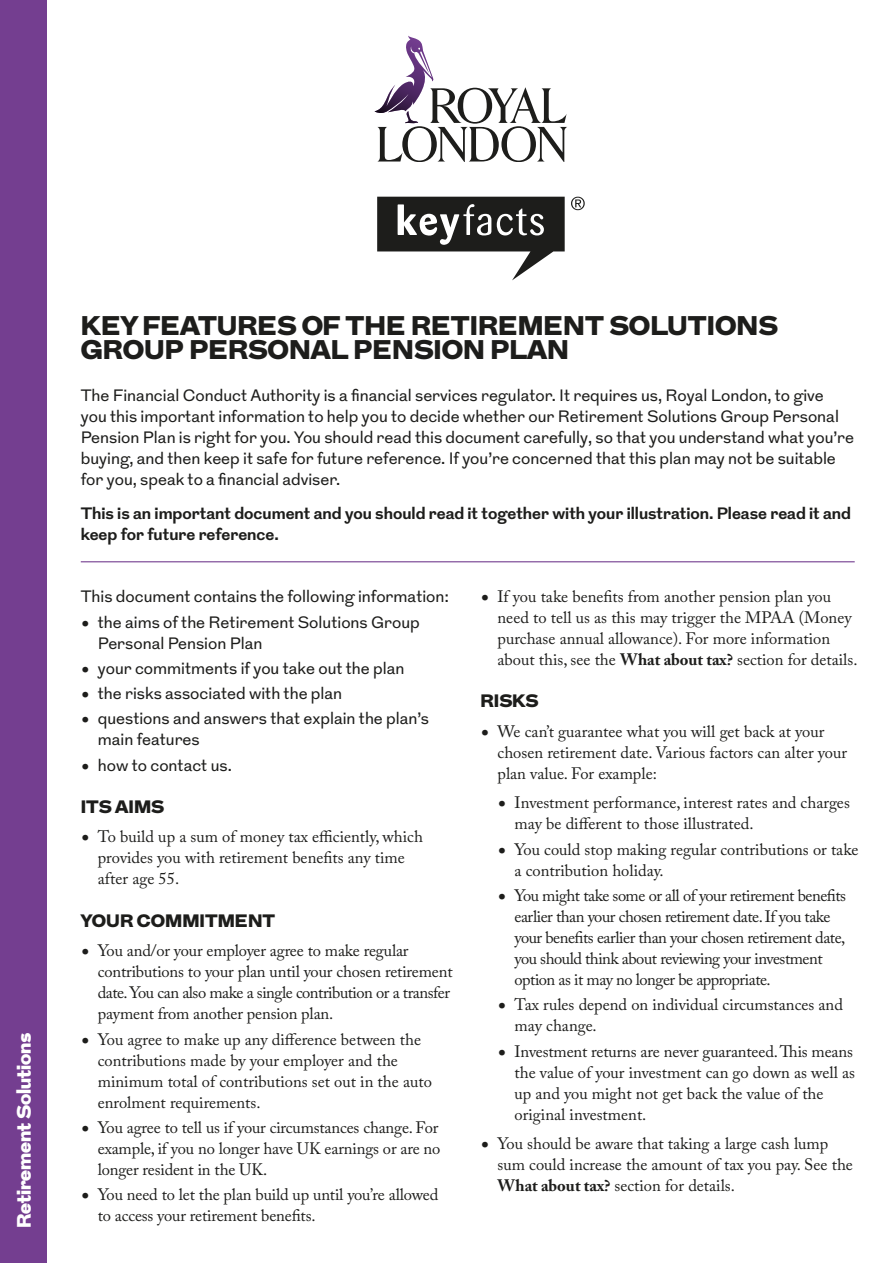
<style>
.page{position:relative;width:893px;height:1263px;background:#fff}
.page>*{position:absolute;margin:0;border:0;box-sizing:border-box;transform-origin:0 0}
.t1{font:900 27px/24px "Grot";color:#1d1d1b}
.t2{font:900 19.5px "Grot";color:#fff}
.t3{font:900 18px "Grot";color:#1d1d1b}
.t4{font:16.5px/21px "Adobe Caslon Pro";color:#1d1d1b}
.t5{font:16.5px/21px "Grot";color:#1d1d1b}
.t6{font:16.5px/21px "Adobe Caslon Pro";letter-spacing:-.03em;color:#1d1d1b}
.t7{font:700 16.5px/21px "Grot";color:#1d1d1b}
.s1{font-family:"Big Caslon";font-weight:500}
.s2{font-weight:700}
</style>
<div class="page">
<hr style="left:81px;top:561px;width:774px;height:1px;background:#743e90">
<div style="left:0;top:0;width:47px;height:1263px;background:#743e90"></div>
<svg style="left:374px;top:36px;width:193px;height:126px"></svg>
<svg style="left:571px;top:197px;width:14px;height:13px"></svg>
<svg style="left:377px;top:197px;width:188px;height:83px"></svg>
<p class="t2" style="left:10px;top:1228px;width:197px;rotate:-90deg">Retirement Solutions</p>
<h1 class="t1" style="left:81px;top:315px;width:698px">KEY FEATURES OF THE RETIREMENT SOLUTIONS<br>GROUP PERSONAL PENSION PLAN</h1>
<p class="t5" style="left:81px;top:386px;width:775px">The Financial Conduct Authority is a financial services regulator. It requires us, Royal London, to give<br>you this important information to help you to decide whether our Retirement Solutions Group Personal Pension Plan is right for you. You should read this document carefully, so that you understand what you’re buying, and then keep it safe for future reference. If you’re concerned that this plan may not be suitable for you, speak to a financial adviser.</p>
<p class="t7" style="left:81px;top:504px;width:772px">This is an important document and you should read it together with your illustration. Please read it and keep for future reference.</p>
<p class="t5" style="left:81px;top:587px;width:370px">This document contains the following information:</p>
<p class="t5" style="left:98px;top:612px;width:323px;text-indent:-17px"><span class="s1">•</span> the aims of the Retirement Solutions Group<br>Personal Pension Plan</p>
<p class="t5" style="left:81px;top:658px;width:325px"><span class="s1">•</span> your commitments if you take out the plan</p>
<p class="t5" style="left:81px;top:684px;width:263px"><span class="s1">•</span> the risks associated with the plan</p>
<p class="t5" style="left:98px;top:709px;width:333px;text-indent:-17px"><span class="s1">•</span> questions and answers that explain the plan’s main features</p>
<p class="t5" style="left:81px;top:755px;width:153px"><span class="s1">•</span> how to contact us.</p>
<p class="t3" style="left:81px;top:794px;width:85px">ITS AIMS</p>
<p class="t4" style="left:98px;top:826px;width:327px;text-indent:-17px"><span class="s1">•</span> To build up a sum of money tax efficiently, which provides you with retirement benefits any time after age 55.</p>
<p class="t3" style="left:81px;top:907px;width:196px">YOUR COMMITMENT</p>
<p class="t4" style="left:98px;top:940px;width:356px;text-indent:-17px"><span class="s1">•</span> You and/or your employer agree to make regular contributions to your plan until your chosen retirement date. You can also make a single contribution or a transfer payment from another pension plan.</p>
<p class="t4" style="left:98px;top:1028px;width:336px;text-indent:-17px"><span class="s1">•</span> You agree to make up any difference between the contributions made by your employer and the minimum total of contributions set out in the auto enrolment requirements.</p>
<p class="t4" style="left:98px;top:1116px;width:344px;text-indent:-17px"><span class="s1">•</span> You agree to tell us if your circumstances change. For example, if you no longer have UK earnings or are no longer resident in the UK.</p>
<p class="t4" style="left:98px;top:1184px;width:342px;text-indent:-17px"><span class="s1">•</span> You need to let the plan build up until you’re allowed to access your retirement benefits.</p>
<p class="t4" style="left:497px;top:586px;width:361px;text-indent:-17px"><span class="s1">•</span> If you take benefits from another pension plan you need to tell us as this may trigger the MPAA (Money purchase annual allowance). For more information about this, see the <span class="s2">What about tax?</span> section for details.</p>
<p class="t3" style="left:480px;top:688px;width:59px">RISKS</p>
<p class="t4" style="left:497px;top:721px;width:351px;text-indent:-17px"><span class="s1">•</span> We can’t guarantee what you will get back at your chosen retirement date. Various factors can alter your plan value. For example:</p>
<p class="t4" style="left:514px;top:792px;width:337px;text-indent:-17px"><span class="s1">•</span> Investment performance, interest rates and charges may be different to those illustrated.</p>
<p class="t4" style="left:514px;top:838px;width:345px;text-indent:-17px"><span class="s1">•</span> You could stop making regular contributions or take a contribution holiday.</p>
<p class="t6" style="left:514px;top:885px;width:333px;text-indent:-17px"><span class="s1">•</span> You might take some or all of your retirement benefits earlier than your chosen retirement date. If you take your benefits earlier than your chosen retirement date, you should think about reviewing your investment option as it may no longer be appropriate.</p>
<p class="t4" style="left:514px;top:994px;width:330px;text-indent:-17px"><span class="s1">•</span> Tax rules depend on individual circumstances and may change.</p>
<p class="t4" style="left:514px;top:1040px;width:342px;text-indent:-17px"><span class="s1">•</span> Investment returns are never guaranteed. This means the value of your investment can go down as well as up and you might not get back the value of the original investment.</p>
<p class="t4" style="left:497px;top:1133px;width:357px;text-indent:-17px"><span class="s1">•</span> You should be aware that taking a large cash lump sum could increase the amount of tax you pay. See the<br><span class="s2">What about tax?</span> section for details.</p>
</div>
